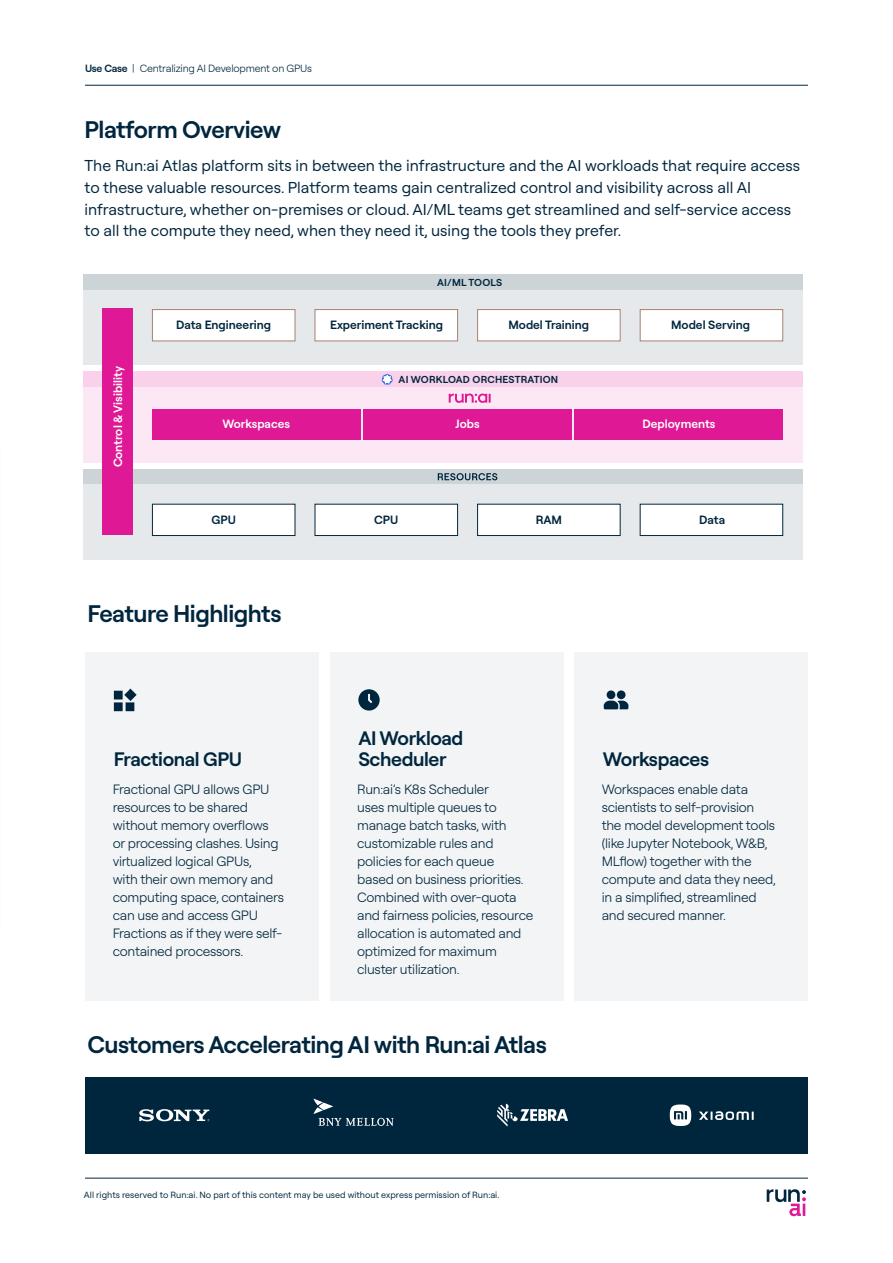
<style>
.page{position:relative;width:893px;height:1263px;background:#fff}
.page>*{position:absolute;margin:0;border:0;box-sizing:border-box;transform-origin:0 0}
.t1{font:600 24px "Roobert TRIAL";letter-spacing:-.02em;color:#00263e}
.t2{font:600 19.5px/21px "Roobert TRIAL";letter-spacing:-.02em;color:#00263e}
.t3{font:15.75px/21.8px "Roobert TRIAL";color:#00263e}
.t4{font:300 13.5px/18px "Roobert TRIAL";letter-spacing:-.02em;color:#00263e}
.t5{font:600 12px "Roobert TRIAL";color:#00263e}
.t6{font:600 12px "Roobert TRIAL";color:#fff}
.t7{font:300 10.5px "Roobert TRIAL";letter-spacing:-.02em;color:#00263e}
.t8{font:600 10.2px "Roobert TRIAL";letter-spacing:.02em;color:#00263e}
.t9{font:9px "Roobert TRIAL";color:#00263e}
.s1{font-weight:600}
</style>
<div class="page">
<hr style="left:85px;top:85px;width:723px;height:1px;background:#00263e">
<hr style="left:85px;top:1178px;width:723px;height:1px;background:#00263e">
<svg style="left:767px;top:1189px;width:39px;height:27px"></svg>
<div style="left:85px;top:652px;width:234px;height:349px;background:#f2f4f5"></div>
<div style="left:330px;top:652px;width:233px;height:349px;background:#f2f4f5"></div>
<div style="left:574px;top:652px;width:234px;height:349px;background:#f2f4f5"></div>
<div style="left:85px;top:1077px;width:723px;height:76px;background:#00263e"></div>
<svg style="left:313px;top:1098px;width:81px;height:28px"></svg>
<svg style="left:670px;top:1104px;width:84px;height:22px"></svg>
<svg style="left:497px;top:1104px;width:71px;height:23px"></svg>
<svg style="left:139px;top:1109px;width:70px;height:12px"></svg>
<svg style="left:114px;top:689px;width:23px;height:22px"></svg>
<svg style="left:358px;top:689px;width:22px;height:21px"></svg>
<svg style="left:604px;top:690px;width:24px;height:19px"></svg>
<div style="left:83px;top:469px;width:719px;height:15px;background:#ccd4d8"></div>
<div style="left:83px;top:372px;width:719px;height:15px;background:#f9d1ea"></div>
<div style="left:83px;top:387px;width:719px;height:75px;background:#fce8f4"></div>
<div style="left:83px;top:290px;width:719px;height:75px;background:#e6e9ec"></div>
<div style="left:83px;top:484px;width:719px;height:75px;background:#e6e9ec"></div>
<div style="left:152px;top:309px;width:143px;height:32px;background:#fff;border:1px solid #a68272"></div>
<div style="left:315px;top:309px;width:143px;height:32px;background:#fff;border:1px solid #a68272"></div>
<div style="left:477px;top:309px;width:143px;height:32px;background:#fff;border:1px solid #a68272"></div>
<div style="left:640px;top:309px;width:143px;height:32px;background:#fff;border:1px solid #a68272"></div>
<div style="left:152px;top:409px;width:208px;height:31px;background:#df1995"></div>
<div style="left:364px;top:409px;width:208px;height:31px;background:#df1995"></div>
<div style="left:575px;top:409px;width:208px;height:31px;background:#df1995"></div>
<div style="left:152px;top:504px;width:143px;height:32px;background:#fff;border:1px solid #00263e"></div>
<div style="left:315px;top:504px;width:143px;height:32px;background:#fff;border:1px solid #00263e"></div>
<div style="left:477px;top:504px;width:143px;height:32px;background:#fff;border:1px solid #00263e"></div>
<div style="left:640px;top:504px;width:143px;height:32px;background:#fff;border:1px solid #00263e"></div>
<svg style="left:438px;top:473px;width:59px;height:7px"></svg>
<svg style="left:449px;top:393px;width:42px;height:10px"></svg>
<div style="left:83px;top:275px;width:719px;height:15px;background:#ccd4d8"></div>
<svg style="left:382px;top:374px;width:11px;height:10px"></svg>
<div style="left:102px;top:309px;width:31px;height:226px;background:#df1995"></div>
<p class="t7" style="left:85px;top:61px;width:228px"><span class="s1">Use Case</span> | Centralizing AI Development on GPUs</p>
<h1 class="t1" style="left:85px;top:112px;width:198px">Platform Overview</h1>
<p class="t3" style="left:85px;top:154px;width:717px">The Run:ai Atlas platform sits in between the infrastructure and the AI workloads that require access to these valuable resources. Platform teams gain centralized control and visibility across all AI infrastructure, whether on-premises or cloud. AI/ML teams get streamlined and self-service access to all the compute they need, when they need it, using the tools they prefer.</p>
<p class="t8" style="left:437px;top:275px;width:66px">AI/ML TOOLS</p>
<p class="t6" style="left:109px;top:467px;width:103px;rotate:-90deg">Control &amp; Visibility</p>
<p class="t5" style="left:176px;top:316px;width:96px">Data Engineering</p>
<p class="t5" style="left:330px;top:316px;width:115px">Experiment Tracking</p>
<p class="t5" style="left:509px;top:316px;width:82px">Model Training</p>
<p class="t5" style="left:671px;top:316px;width:80px">Model Serving</p>
<p class="t8" style="left:399px;top:372px;width:161px">AI WORKLOAD ORCHESTRATION</p>
<p class="t6" style="left:222px;top:415px;width:69px">Workspaces</p>
<p class="t6" style="left:455px;top:415px;width:26px">Jobs</p>
<p class="t6" style="left:642px;top:415px;width:74px">Deployments</p>
<p class="t5" style="left:211px;top:511px;width:26px">GPU</p>
<p class="t5" style="left:374px;top:511px;width:26px">CPU</p>
<p class="t5" style="left:536px;top:511px;width:28px">RAM</p>
<p class="t5" style="left:699px;top:511px;width:27px">Data</p>
<h1 class="t1" style="left:87px;top:596px;width:196px">Feature Highlights</h1>
<h2 class="t2" style="left:114px;top:747px;width:130px">Fractional GPU</h2>
<p class="t4" style="left:113px;top:779px;width:173px">Fractional GPU allows GPU resources to be shared without memory overflows or processing clashes. Using virtualized logical GPUs,<br>with their own memory and computing space, containers can use and access GPU<br>Fractions as if they were self&shy;contained processors.</p>
<h2 class="t2" style="left:358px;top:726px;width:107px">AI Workload<br>Scheduler</h2>
<p class="t4" style="left:357px;top:779px;width:178px">Run:ai’s K8s Scheduler<br>uses multiple queues to manage batch tasks, with customizable rules and policies for each queue based on business priorities.<br>Combined with over-quota and fairness policies, resource allocation is automated and optimized for maximum cluster utilization.</p>
<h1 class="t1" style="left:87px;top:1027px;width:461px">Customers Accelerating AI with Run:ai Atlas</h1>
<p class="t9" style="left:84px;top:1189px;width:417px">All rights reserved to Run:ai. No part of this content may be used without express permission of Run:ai.</p>
<h2 class="t2" style="left:603px;top:747px;width:108px">Workspaces</h2>
<p class="t4" style="left:602px;top:779px;width:175px">Workspaces enable data scientists to self-provision the model development tools (like Jupyter Notebook, W&amp;B,<br>MLflow) together with the compute and data they need, in a simplified, streamlined and secured manner.</p>
</div>
